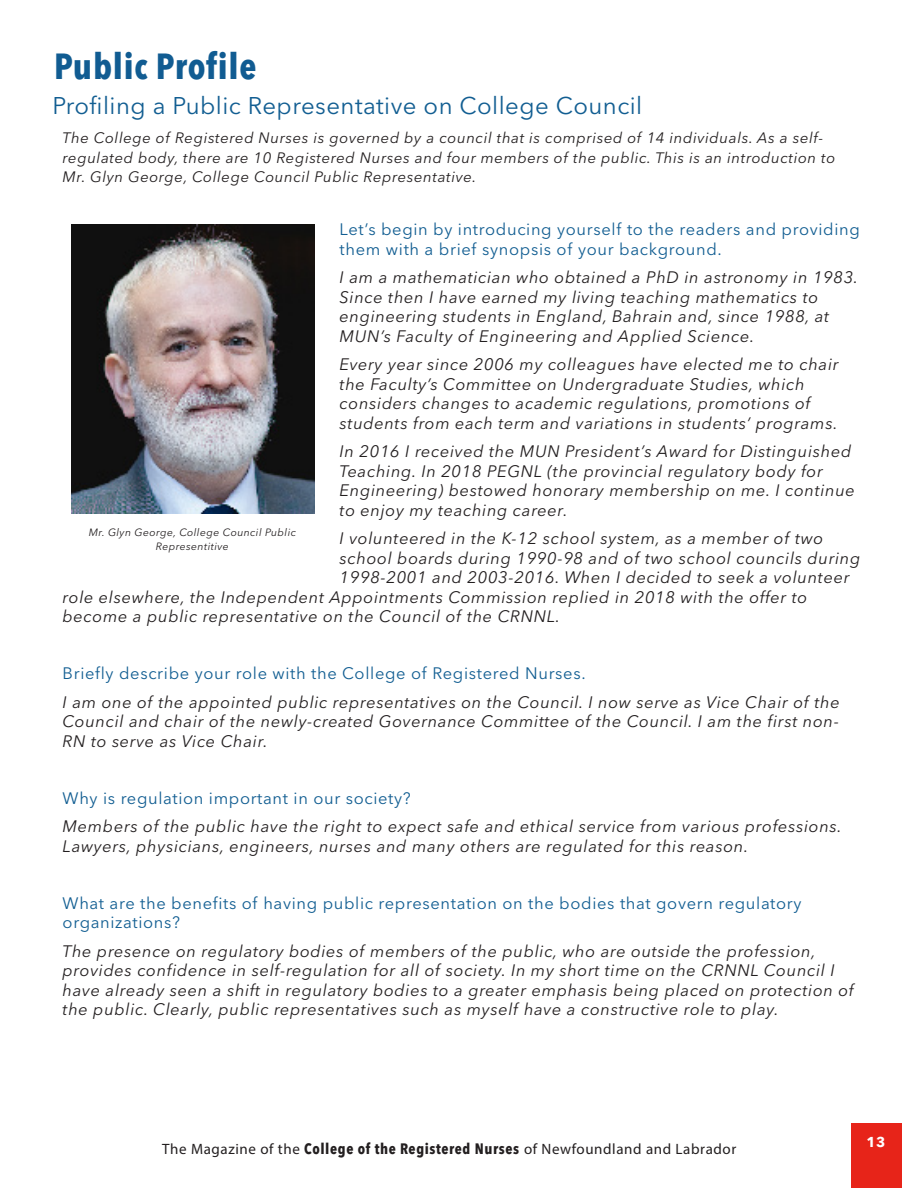
<style>
.page{position:relative;width:918px;height:1188px;background:#fff}
.page>*{position:absolute;margin:0;border:0;box-sizing:border-box;transform-origin:0 0}
.Title_Header__Red{font:700 condensed 36px "Avenir Next LT Pro";letter-spacing:.02em;color:#115c92}
.Title_Sub-Header__Bl{font:24px "Avenir Next LT Pro";letter-spacing:.02em;color:#125e92}
.ToC_Items{font:italic 16.5px/19.5px "Avenir Next LT Pro";letter-spacing:.04em;color:#231f20}
.ToC_Items-2{font:16.5px/19.5px "Avenir Next LT Pro";letter-spacing:.04em;color:#125e92}
.ToC_Items-3{font:italic 15px/19.5px "Avenir Next LT Pro";letter-spacing:.04em;color:#231f20}
.t1{font:15px "Myriad Pro";letter-spacing:.04em;color:#231f20}
.t2{font:700 14.25px "Avenir Next LT Pro";color:#fff}
.ToC_Items-4{font:italic 10.5px/13.5px "Avenir Next LT Pro";letter-spacing:.04em;color:#231f20;text-align:center}
.s1{font-family:"Avenir Next LT Pro";font-weight:700;font-stretch:condensed}
</style>
<div class="page">
<div style="left:851px;top:1123px;width:50px;height:65px;background:#e72419"></div>
<img style="left:72px;top:224px;width:242px;height:289px">
<p class="Title_Header__Red" style="left:54px;top:45px;width:204px">Public Profile</p>
<p class="Title_Sub-Header__Bl" style="left:52px;top:91px;width:591px">Profiling a Public Representative on College Council</p>
<p class="ToC_Items-3" style="left:63px;top:128px;width:774px">The College of Registered Nurses is governed by a council that is comprised of 14 individuals. As a self&shy;regulated body, there are 10 Registered Nurses and four members of the public. This is an introduction to<br>Mr. Glyn George, College Council Public Representative.</p>
<p class="ToC_Items-2" style="left:340px;top:220px;width:522px">Let’s begin by introducing yourself to the readers and providing them with a brief synopsis of your background.</p>
<p class="ToC_Items" style="left:340px;top:268px;width:520px">I am a mathematician who obtained a PhD in astronomy in 1983.<br>Since then I have earned my living teaching mathematics to engineering students in England, Bahrain and, since 1988, at MUN’s Faculty of Engineering and Applied Science.</p>
<p class="ToC_Items" style="left:340px;top:355px;width:500px">Every year since 2006 my colleagues have elected me to chair the Faculty’s Committee on Undergraduate Studies, which considers changes to academic regulations, promotions of students from each term and variations in students’ programs.</p>
<p class="ToC_Items" style="left:340px;top:442px;width:517px">In 2016 I received the MUN President’s Award for Distinguished Teaching. In 2018 PEGNL (the provincial regulatory body for Engineering) bestowed honorary membership on me. I continue to enjoy my teaching career.</p>
<p class="ToC_Items" style="left:340px;top:529px;width:485px">I volunteered in the K-12 school system, as a member of two</p>
<p class="ToC_Items" style="left:340px;top:548px;width:522px">school boards during 1990-98 and of two school councils during</p>
<p class="ToC_Items" style="left:340px;top:568px;width:511px">1998-2001 and 2003-2016. When I decided to seek a volunteer</p>
<p class="ToC_Items" style="left:63px;top:587px;width:746px">role elsewhere, the Independent Appointments Commission replied in 2018 with the offer to</p>
<p class="ToC_Items" style="left:63px;top:607px;width:499px">become a public representative on the Council of the CRNNL.</p>
<p class="ToC_Items-4" style="left:89px;top:526px;width:209px">Mr. Glyn George, College Council Public<br>Representitive</p>
<p class="ToC_Items-2" style="left:63px;top:664px;width:525px">Briefly describe your role with the College of Registered Nurses.</p>
<p class="ToC_Items" style="left:63px;top:692px;width:779px;text-align:justify">I am one of the appointed public representatives on the Council. I now serve as Vice Chair of the Council and chair of the newly-created Governance Committee of the Council. I am the first non-RN to serve as Vice Chair.</p>
<p class="ToC_Items-2" style="left:63px;top:788px;width:350px">Why is regulation important in our society?</p>
<p class="ToC_Items" style="left:63px;top:817px;width:781px">Members of the public have the right to expect safe and ethical service from various professions.<br>Lawyers, physicians, engineers, nurses and many others are regulated for this reason.</p>
<p class="ToC_Items-2" style="left:63px;top:893px;width:740px">What are the benefits of having public representation on the bodies that govern regulatory organizations?</p>
<p class="ToC_Items" style="left:63px;top:941px;width:793px">The presence on regulatory bodies of members of the public, who are outside the profession, provides confidence in self-regulation for all of society. In my short time on the CRNNL Council I have already seen a shift in regulatory bodies to a greater emphasis being placed on protection of the public. Clearly, public representatives such as myself have a constructive role to play.</p>
<p class="t1" style="left:162px;top:1140px;width:576px">The Magazine of the <span class="s1">College of the Registered Nurses</span> of Newfoundland and Labrador</p>
<p class="t2" style="left:867px;top:1133px;width:20px">13</p>
</div>
